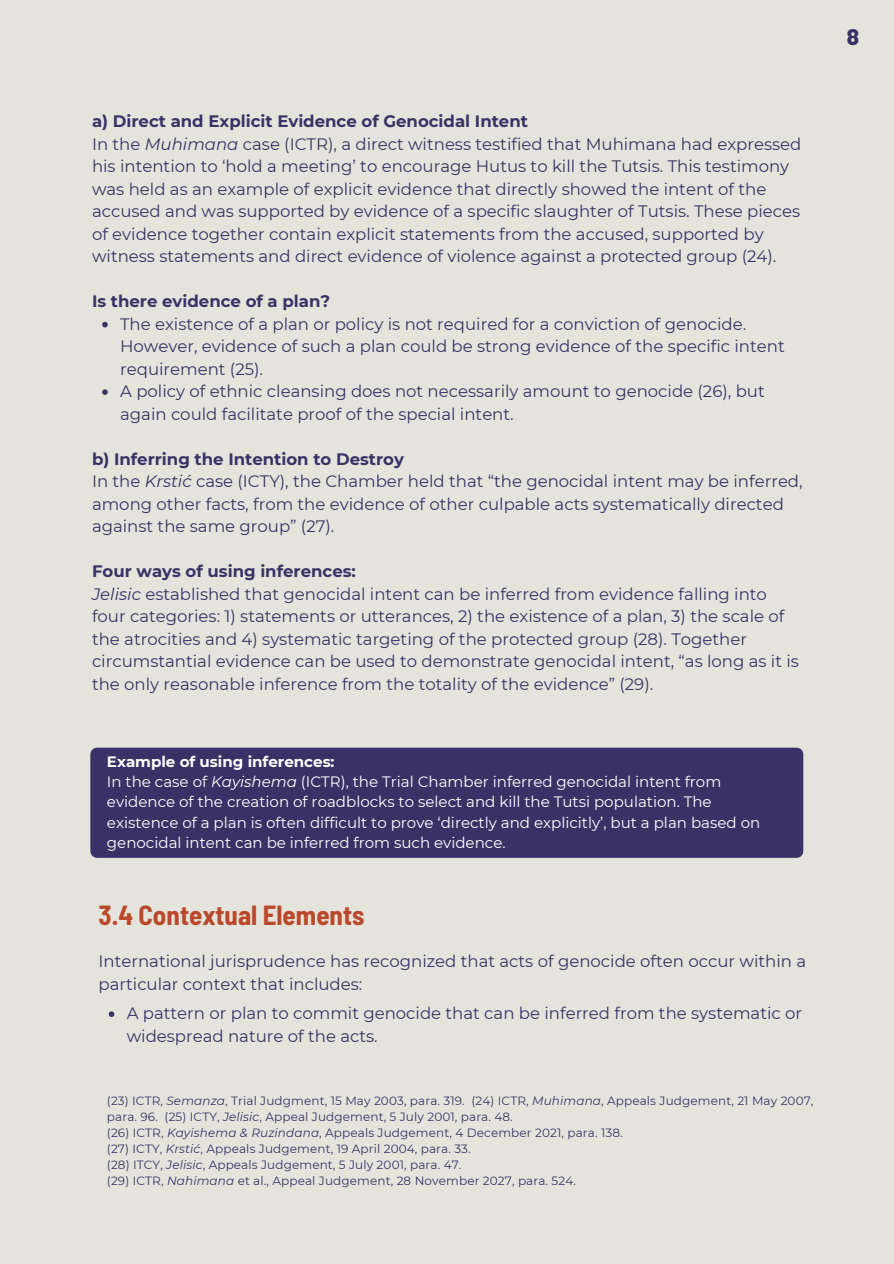
<style>
.page{position:relative;width:894px;height:1264px;background:#fff}
.page>*{position:absolute;margin:0;border:0;box-sizing:border-box;transform-origin:0 0}
.t1{font:700 semi-condensed 27px "Barlow";color:#ba492c}
.t2{font:800 22.5px "Barlow";color:#3a3267}
.t3{font:16.5px/22.5px "Montserrat";color:#3a3267}
.t4{font:700 16.5px "Montserrat";color:#3a3267}
.t5{font:15px/20.2px "Montserrat";color:#fff}
.t6{font:12px/16px "Montserrat";letter-spacing:.01em;color:#3a3267}
.s1{font-weight:700}
.s2{font-style:italic}
</style>
<div class="page">
<div style="left:0;top:0;width:893px;height:1263px;background:#e4e4dc"></div>
<svg style="left:102px;top:322px;width:6px;height:5px"></svg>
<svg style="left:102px;top:389px;width:6px;height:6px"></svg>
<div style="left:90px;top:747px;width:713px;height:110px;background:#3a3267"></div>
<svg style="left:109px;top:1011px;width:5px;height:6px"></svg>
<p class="t3" style="left:92px;top:110px;width:710px"><span class="s1">a) Direct and Explicit Evidence of Genocidal Intent<br></span>In the <span class="s2">Muhimana</span> case (ICTR), a direct witness testified that Muhimana had expressed his intention to ‘hold a meeting’ to encourage Hutus to kill the Tutsis. This testimony was held as an example of explicit evidence that directly showed the intent of the accused and was supported by evidence of a specific slaughter of Tutsis. These pieces of evidence together contain explicit statements from the accused, supported by witness statements and direct evidence of violence against a protected group (24).</p>
<p class="t4" style="left:92px;top:291px;width:240px">Is there evidence of a plan?</p>
<p class="t3" style="left:120px;top:312px;width:666px">The existence of a plan or policy is not required for a conviction of genocide.<br>However, evidence of such a plan could be strong evidence of the specific intent requirement (25).<br>A policy of ethnic cleansing does not necessarily amount to genocide (26), but again could facilitate proof of the special intent.</p>
<p class="t3" style="left:92px;top:447px;width:712px"><span class="s1">b) Inferring the Intention to Destroy<br></span>In the <span class="s2">Krstić</span> case (ICTY), the Chamber held that “the genocidal intent may be inferred, among other facts, from the evidence of other culpable acts systematically directed against the same group” (27).</p>
<p class="t3" style="left:92px;top:560px;width:708px"><span class="s1">Four ways of using inferences:<br></span><span class="s2">Jelisic</span> established that genocidal intent can be inferred from evidence falling into four categories: 1) statements or utterances, 2) the existence of a plan, 3) the scale of the atrocities and 4) systematic targeting of the protected group (28). Together circumstantial evidence can be used to demonstrate genocidal intent, “as long as it is the only reasonable inference from the totality of the evidence” (29).</p>
<p class="t5" style="left:107px;top:751px;width:654px"><span class="s1">Example of using inferences:<br></span>In the case of <span class="s2">Kayishema</span> (ICTR), the Trial Chamber inferred genocidal intent from evidence of the creation of roadblocks to select and kill the Tutsi population. The existence of a plan is often difficult to prove ‘directly and explicitly’, but a plan based on genocidal intent can be inferred from such evidence.</p>
<h1 class="t1" style="left:98px;top:897px;width:267px">3.4 Contextual Elements</h1>
<p class="t3" style="left:98px;top:950px;width:708px">International jurisprudence has recognized that acts of genocide often occur within a particular context that includes:</p>
<p class="t3" style="left:127px;top:1002px;width:676px">A pattern or plan to commit genocide that can be inferred from the systematic or widespread nature of the acts.</p>
<p class="t6" style="left:107px;top:1092px;width:707px">(23) ICTR, <span class="s2">Semanza</span>, Trial Judgment, 15 May 2003, para. 319. (24) ICTR, <span class="s2">Muhimana</span>, Appeals Judgement, 21 May 2007, para. 96. (25) ICTY, <span class="s2">Jelisic</span>, Appeal Judgement, 5 July 2001, para. 48.<br>(26) ICTR, <span class="s2">Kayishema &amp; Ruzindana</span>, Appeals Judgement, 4 December 2021, para. 138.<br>(27) ICTY, <span class="s2">Krstić</span>, Appeals Judgement, 19 April 2004, para. 33.<br>(28) ITCY, <span class="s2">Jelisic</span>, Appeals Judgement, 5 July 2001, para. 47.<br>(29) ICTR, <span class="s2">Nahimana</span> et al., Appeal Judgement, 28 November 2027, para. 524.</p>
<p class="t2" style="left:846px;top:22px;width:14px">8</p>
</div>
